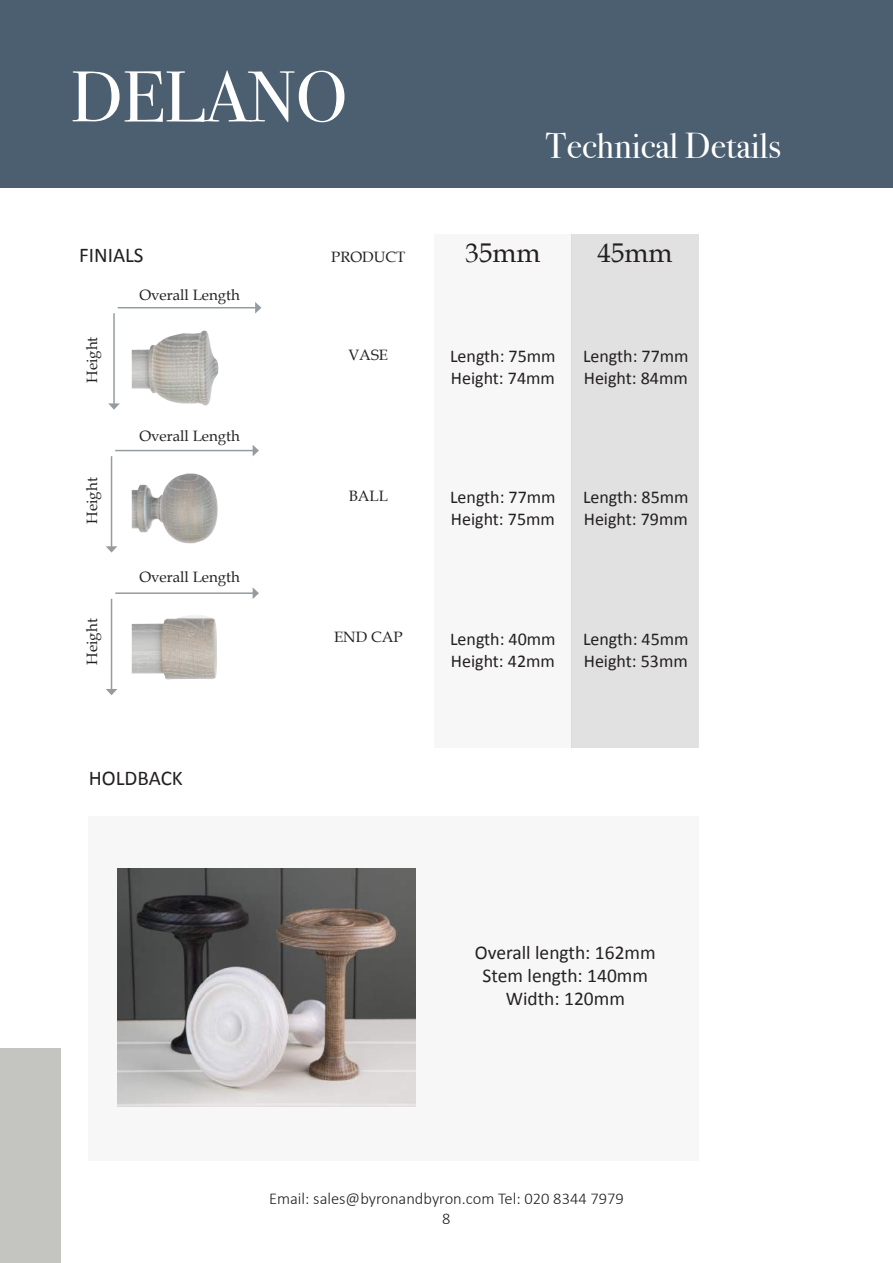
<style>
.page{position:relative;width:893px;height:1263px;background:#fff}
.page>*{position:absolute;margin:0;border:0;box-sizing:border-box;transform-origin:0 0}
.t1{font:72px "Bodoni Svty Two ITCTT";color:#fff}
.t2{font:36px "Bodoni Svty Two ITCTT";color:#fff}
.t3{font:27px "Book Antiqua";color:#231f20}
.t4{font:21px "Calibri";color:#231f20}
.t5{font:19.5px/23.4px "Calibri";color:#231f20;text-align:center}
.t6{font:18px/21.6px "Calibri";color:#231f20}
.t7{font:300 16.5px/19.8px "Calibri";color:#231f20;text-align:center}
.t8{font:15px "Book Antiqua";color:#231f20}
</style>
<div class="page">
<div style="left:435px;top:234px;width:137px;height:513px;background:#f7f7f8"></div>
<div style="left:571px;top:234px;width:128px;height:513px;background:#e1e1e1"></div>
<img style="left:132px;top:331px;width:87px;height:75px">
<hr style="left:118px;top:307px;width:138px;height:1px;background:#959ca1">
<svg style="left:255px;top:302px;width:6px;height:12px"></svg>
<hr style="left:113px;top:313px;width:2px;height:91px;background:#959ca1">
<svg style="left:108px;top:403px;width:12px;height:7px"></svg>
<hr style="left:115px;top:450px;width:138px;height:1px;background:#959ca1">
<svg style="left:253px;top:445px;width:6px;height:11px"></svg>
<hr style="left:111px;top:456px;width:1px;height:91px;background:#959ca1">
<svg style="left:106px;top:546px;width:11px;height:7px"></svg>
<hr style="left:115px;top:592px;width:138px;height:2px;background:#959ca1">
<svg style="left:253px;top:588px;width:6px;height:11px"></svg>
<hr style="left:111px;top:599px;width:1px;height:91px;background:#959ca1">
<svg style="left:106px;top:689px;width:11px;height:6px"></svg>
<div style="left:88px;top:816px;width:611px;height:344px;background:#f7f7f8"></div>
<img style="left:132px;top:473px;width:86px;height:70px">
<img style="left:132px;top:615px;width:85px;height:64px">
<img style="left:118px;top:868px;width:298px;height:239px">
<div style="left:0;top:0;width:893px;height:187px;background:#4c5f71"></div>
<div style="left:0;top:1048px;width:61px;height:215px;background:#c4c5c1"></div>
<h1 class="t1" style="left:71px;top:38px;width:278px">DELANO</h1>
<p class="t4" style="left:79px;top:241px;width:66px">FINIALS</p>
<p class="t8" style="left:82px;top:383px;width:47px;rotate:-90deg">Height</p>
<p class="t8" style="left:82px;top:524px;width:47px;rotate:-90deg">Height</p>
<p class="t8" style="left:82px;top:664px;width:47px;rotate:-90deg">Height</p>
<p class="t8" style="left:139px;top:284px;width:102px">Overall Length</p>
<p class="t8" style="left:139px;top:426px;width:102px">Overall Length</p>
<p class="t8" style="left:139px;top:567px;width:102px">Overall Length</p>
<p class="t4" style="left:89px;top:764px;width:96px">HOLDBACK</p>
<p class="t8" style="left:331px;top:246px;width:75px">PRODUCT</p>
<p class="t8" style="left:348px;top:344px;width:41px">VASE</p>
<p class="t8" style="left:349px;top:485px;width:41px">BALL</p>
<p class="t8" style="left:334px;top:627px;width:70px">END CAP</p>
<h2 class="t2" style="left:546px;top:117px;width:237px">Technical Details</h2>
<h3 class="t3" style="left:466px;top:234px;width:76px">35mm</h3>
<h3 class="t3" style="left:598px;top:234px;width:76px">45mm</h3>
<p class="t6" style="left:450px;top:345px;width:107px">Length: 75mm<br>Height: 74mm</p>
<p class="t6" style="left:583px;top:345px;width:107px">Length: 77mm<br>Height: 84mm</p>
<p class="t6" style="left:450px;top:486px;width:107px">Length: 77mm<br>Height: 75mm</p>
<p class="t6" style="left:583px;top:486px;width:107px">Length: 85mm<br>Height: 79mm</p>
<p class="t6" style="left:450px;top:628px;width:107px">Length: 40mm<br>Height: 42mm</p>
<p class="t6" style="left:583px;top:628px;width:107px">Length: 45mm<br>Height: 53mm</p>
<p class="t5" style="left:475px;top:940px;width:182px">Overall length: 162mm<br>Stem length: 140mm<br>Width: 120mm</p>
<p class="t7" style="left:269px;top:1188px;width:356px">Email: sales@byronandbyron.com Tel: 020 8344 7979<br>8</p>
</div>
